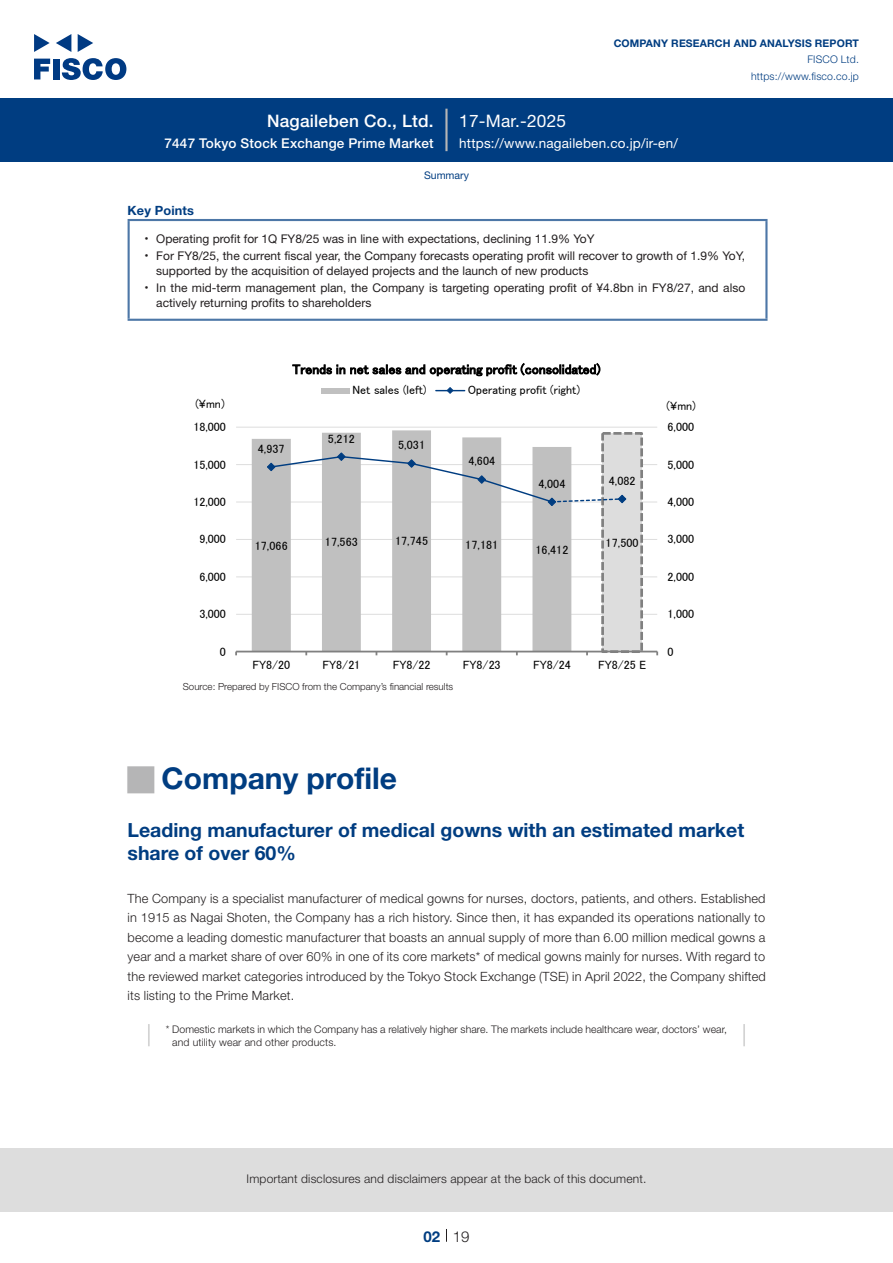
<style>
.page{position:relative;width:893px;height:1263px;background:#fff}
.page>*{position:absolute;margin:0;border:0;box-sizing:border-box;transform-origin:0 0}
.t1{font:700 30px "Helvetica Neue LT Std";color:#003d81}
.t2{font:27px "European Pi Std 1";color:#b5b5b6}
.中タイトル_e{font:700 19.5px/22.5px "Helvetica Neue LT Std";color:#003d81}
.t3{font:500 17.25px "Helvetica Neue LT Std";letter-spacing:.015em;color:#fff}
.t4{font:17.25px "Helvetica Neue LT Std";letter-spacing:.015em;color:#fff}
.t5{font:300 15px "Helvetica Neue LT Std";color:#231f20}
.t6{font:700 15px "Helvetica Neue LT Std";color:#003d81}
.t7{font:13.5px "MS P Gothic";letter-spacing:.01em;color:#000}
.t8{font:13.5px "Helvetica Neue LT Std";letter-spacing:.015em;color:#fff}
.t9{font:500 13.5px "Helvetica Neue LT Std";letter-spacing:.015em;color:#fff}
.本文_e{font:300 12.75px/19.5px "Helvetica Neue LT Std";letter-spacing:.015em;color:#231f20;text-align:justify}
.Key_Points_e{font:700 12.75px "Helvetica Neue LT Std";letter-spacing:.015em;color:#003d81}
.Key_Points中_e{font:12px "Helvetica Neue LT Std";color:#231f20}
.t10{font:12px "MS P Gothic";color:#000}
.t11{font:300 12px "Helvetica Neue LT Std";letter-spacing:.015em;color:#231f20}
.t12{font:300 10.5px/13.5px "Helvetica Neue LT Std";letter-spacing:.005em;color:#231f20}
.t13{font:700 10.5px "Helvetica Neue LT Std";letter-spacing:.015em;color:#003d81}
.t14{font:300 10.5px/16.5px "Helvetica Neue LT Std";letter-spacing:.015em;color:#003d81;text-align:right}
.ヘッダー_e{font:10.5px "Helvetica Neue LT Std";color:#003d81}
.表組み基本スタイル_en{font:300 9.75px "Helvetica Neue LT Std";color:#231f20}
.Key_Points中_e-2{font:7.2px "Helvetica Neue LT Std";color:#231f20}
</style>
<div class="page">
<div style="left:0;top:1148px;width:893px;height:64px;background:#ddd"></div>
<svg style="left:34px;top:59px;width:16px;height:20px"></svg>
<div style="left:53px;top:59px;width:6px;height:20px;background:#003a83"></div>
<svg style="left:62px;top:58px;width:64px;height:22px"></svg>
<svg style="left:34px;top:34px;width:16px;height:18px"></svg>
<svg style="left:78px;top:34px;width:15px;height:18px"></svg>
<svg style="left:56px;top:34px;width:15px;height:18px"></svg>
<div style="left:0;top:98px;width:893px;height:64px;background:#003d81"></div>
<hr style="left:445px;top:109px;width:3px;height:42px;background:#b5b5b6">
<svg style="left:446px;top:1229px;width:1px;height:13px"></svg>
<hr style="left:128px;top:221px;width:2px;height:98px;background:#4d77a7">
<hr style="left:128px;top:219px;width:639px;height:2px;background:#4d77a7">
<hr style="left:765px;top:221px;width:2px;height:98px;background:#4d77a7">
<hr style="left:128px;top:319px;width:639px;height:2px;background:#4d77a7">
<hr style="left:236px;top:614px;width:421px;height:1px;background:#ddd">
<hr style="left:236px;top:576px;width:421px;height:1px;background:#ddd">
<hr style="left:236px;top:539px;width:421px;height:1px;background:#ddd">
<hr style="left:236px;top:502px;width:421px;height:1px;background:#ddd">
<hr style="left:236px;top:464px;width:421px;height:1px;background:#ddd">
<hr style="left:236px;top:427px;width:421px;height:1px;background:#ddd">
<div style="left:603px;top:433px;width:39px;height:219px;background:#ddd"></div>
<div style="left:601px;top:432px;width:42px;height:221px;border:3px dashed #808080"></div>
<svg style="left:252px;top:430px;width:319px;height:221px;fill:#c0c0c0"></svg>
<hr style="left:236px;top:651px;width:421px;height:1px;background:#808080">
<svg style="left:266px;top:452px;width:361px;height:55px"></svg>
<div style="left:321px;top:388px;width:28px;height:5px;background:#c0c0c0"></div>
<svg style="left:436px;top:387px;width:29px;height:7px"></svg>
<hr style="left:148px;top:1024px;width:2px;height:22px;background:#d3d3d3">
<hr style="left:743px;top:1024px;width:2px;height:22px;background:#d3d3d3">
<h3 class="t3" style="left:267px;top:110px;width:168px">Nagaileben Co., Ltd.</h3>
<p class="t9" style="left:165px;top:135px;width:271px">7447 Tokyo Stock Exchange Prime Market</p>
<h3 class="t4" style="left:459px;top:110px;width:108px">17-Mar.-2025</h3>
<p class="t13" style="left:614px;top:37px;width:247px">COMPANY RESEARCH AND ANALYSIS REPORT</p>
<p class="t14" style="left:751px;top:51px;width:109px">FISCO Ltd. https://www.fisco.co j p.</p>
<p class="t8" style="left:459px;top:135px;width:220px">https://www.nagaileben. c o j p. -i r/ e n /</p>
<p class="ヘッダー_e" style="left:424px;top:169px;width:46px">Summary</p>
<p class="Key_Points_e" style="left:128px;top:202px;width:68px">Key Points</p>
<p class="Key_Points中_e" style="left:156px;top:231px;width:440px">Operating profit for Q1 FY8/25 was in line with expectations, declining 11.9% YoY</p>
<p class="Key_Points中_e-2" style="left:145px;top:234px;width:5px">•</p>
<p class="Key_Points中_e-2" style="left:145px;top:251px;width:5px">•</p>
<p class="Key_Points中_e-2" style="left:145px;top:283px;width:5px">•</p>
<p class="Key_Points中_e" style="left:156px;top:248px;width:590px">For FY8/25, the current fiscal year, the Company forecasts operating profit will recover to growth of 1.9% YoY,</p>
<p class="Key_Points中_e" style="left:156px;top:263px;width:434px">supported by the acquisition of delayed projects and the launch of new products</p>
<p class="Key_Points中_e" style="left:156px;top:281px;width:590px">In the mid-term management plan, the Company is targeting operating profit of ¥4.8bn in FY8/27, and also</p>
<p class="Key_Points中_e" style="left:156px;top:296px;width:217px">actively returning profits to shareholders</p>
<p class="t10" style="left:195px;top:398px;width:31px">¥( mn)</p>
<p class="t10" style="left:193px;top:421px;width:34px">18,000</p>
<p class="t10" style="left:193px;top:458px;width:34px">15,000</p>
<p class="t10" style="left:193px;top:496px;width:34px">12,000</p>
<p class="t10" style="left:199px;top:533px;width:28px">9,000</p>
<p class="t10" style="left:199px;top:570px;width:28px">6,000</p>
<p class="t10" style="left:199px;top:608px;width:28px">3,000</p>
<p class="t10" style="left:220px;top:645px;width:8px">0</p>
<p class="t7" style="left:292px;top:362px;width:310px">Trends in net sales and operating profit (consolidated(</p>
<p class="t10" style="left:468px;top:383px;width:114px">Operating profit (right(</p>
<p class="t10" style="left:352px;top:383px;width:76px">Net sales (left)</p>
<p class="t10" style="left:328px;top:432px;width:28px">5,212</p>
<p class="t10" style="left:258px;top:443px;width:28px">4,937</p>
<p class="t10" style="left:398px;top:439px;width:28px">5,031</p>
<p class="t10" style="left:255px;top:539px;width:34px">17,066</p>
<p class="t10" style="left:325px;top:536px;width:34px">17,563</p>
<p class="t10" style="left:395px;top:535px;width:34px">17,745</p>
<p class="t10" style="left:468px;top:455px;width:28px">4,604</p>
<p class="t10" style="left:465px;top:538px;width:34px">17,181</p>
<p class="t10" style="left:538px;top:477px;width:28px">4,004</p>
<p class="t10" style="left:535px;top:543px;width:34px">16,412</p>
<p class="t10" style="left:609px;top:475px;width:28px">4,082</p>
<p class="t10" style="left:606px;top:536px;width:34px">17,500</p>
<p class="t10" style="left:252px;top:659px;width:39px">FY8/20</p>
<p class="t10" style="left:323px;top:659px;width:39px">FY8/21</p>
<p class="t10" style="left:393px;top:659px;width:39px">FY8/22</p>
<p class="t10" style="left:463px;top:659px;width:39px">FY8/23</p>
<p class="t10" style="left:533px;top:659px;width:39px">FY8/24</p>
<p class="t10" style="left:598px;top:659px;width:50px">FY8/25 E</p>
<p class="表組み基本スタイル_en" style="left:183px;top:680px;width:272px">Source: Prepared by FISCO from the Company s’ financial results</p>
<p class="t10" style="left:666px;top:400px;width:31px">(¥mn(</p>
<p class="t10" style="left:668px;top:421px;width:28px">6,000</p>
<p class="t10" style="left:668px;top:458px;width:28px">5,000</p>
<p class="t10" style="left:668px;top:496px;width:28px">4,000</p>
<p class="t10" style="left:668px;top:533px;width:28px">3,000</p>
<p class="t10" style="left:668px;top:570px;width:28px">2,000</p>
<p class="t10" style="left:668px;top:608px;width:28px">1,000</p>
<p class="t10" style="left:668px;top:645px;width:8px">0</p>
<p class="t2" style="left:128px;top:765px;width:28px">■</p>
<p class="中タイトル_e" style="left:128px;top:819px;width:618px">Leading manufacturer of medical gowns with an estimated market share of over 60%</p>
<p class="本文_e" style="left:128px;top:888px;width:640px">The Company is a specialist manufacturer of medical gowns for nurses, doctors, patients, and others. Established in 1915 as Nagai Shoten, the Company has a rich history. Since then it, has expanded its operations nationally to become a leading domestic manufacturer that boasts an annual supply of more than 6.00 million medical gowns a year and a market share of over 60% in one of its core markets* of medical gowns mainly for nurses. With regard to the reviewed market categories introduced by the Tokyo Stock Exchange (TSE) in April 2022, the Company shifted its listing to the Prime Market.</p>
<p class="t12" style="left:172px;top:1022px;width:556px;text-indent:-6px">* Domestic markets in which the Company has a relatively higher share. The markets include healthcare wear, doctors’ wear, and utility wear and other products.</p>
<p class="t1" style="left:162px;top:759px;width:237px">Company profile</p>
<p class="t11" style="left:247px;top:1171px;width:401px">Important disclosures and disclaimers appear at the back of this document.</p>
<p class="t6" style="left:423px;top:1227px;width:18px">02</p>
<p class="t5" style="left:453px;top:1227px;width:18px">19</p>
</div>
